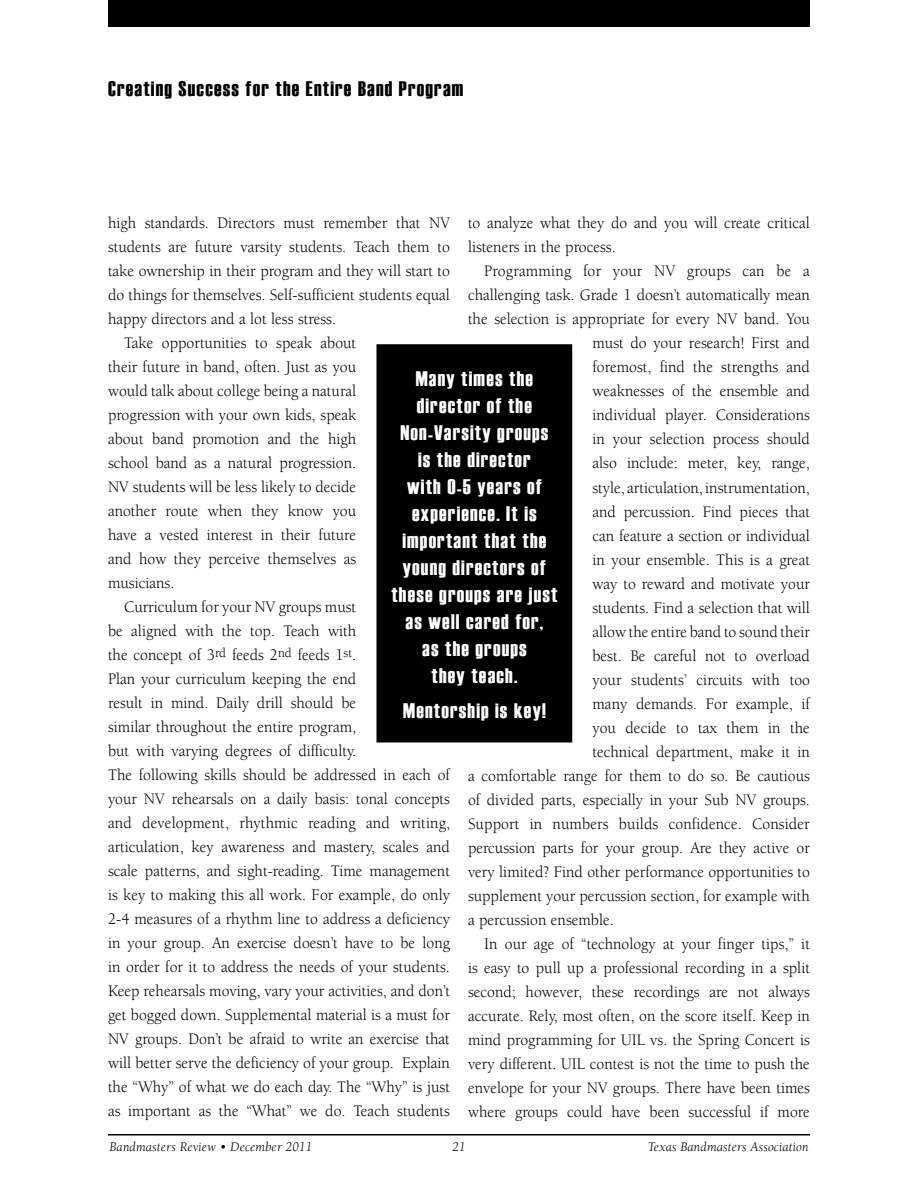
<style>
.page{position:relative;width:918px;height:1188px;background:#fff}
.page>*{position:absolute;margin:0;border:0;box-sizing:border-box;transform-origin:0 0}
.t1{font:21px/27px "Haettenschweiler";letter-spacing:.06em;color:#fff;text-align:center}
.t2{font:21px "Haettenschweiler";letter-spacing:.06em;color:#000}
.t3{font:16.5px "Berkeley";color:#000;scale:.95 1}
.t4{font:italic 13.5px "Berkeley";letter-spacing:.01em;color:#000}
</style>
<div class="page">
<hr style="left:108px;top:1134px;width:702px;height:2px;background:#000">
<div style="left:108px;top:0;width:702px;height:27px;background:#000"></div>
<div style="left:377px;top:345px;width:195px;height:397px;background:#000"></div>
<div style="left:376px;top:344px;width:196px;height:398px;border:2px solid #000"></div>
<p class="t2" style="left:108px;top:76px;width:357px">Creating Success for the Entire Band Program</p>
<p class="t3" style="left:108px;top:214px;width:361px">high standards. Directors must remember that NV</p>
<p class="t3" style="left:108px;top:238px;width:361px">students are future varsity students. Teach them to</p>
<p class="t3" style="left:108px;top:262px;width:362px">take ownership in their program and they will start to</p>
<p class="t3" style="left:108px;top:286px;width:361px">do things for themselves. Self-sufficient students equal</p>
<p class="t3" style="left:108px;top:310px;width:242px">happy directors and a lot less stress.</p>
<p class="t3" style="left:124px;top:334px;width:246px">Take opportunities to speak about</p>
<p class="t3" style="left:108px;top:358px;width:263px">their future in band, often. Just as you</p>
<p class="t3" style="left:108px;top:382px;width:263px">would talk about college being a natural</p>
<p class="t3" style="left:108px;top:406px;width:263px">progression with your own kids, speak</p>
<p class="t3" style="left:108px;top:430px;width:263px">about band promotion and the high</p>
<p class="t3" style="left:108px;top:454px;width:263px">school band as a natural progression.</p>
<p class="t3" style="left:108px;top:478px;width:263px">NV students will be less likely to decide</p>
<p class="t3" style="left:108px;top:502px;width:263px">another route when they know you</p>
<p class="t3" style="left:108px;top:526px;width:263px">have a vested interest in their future</p>
<p class="t3" style="left:108px;top:551px;width:263px">and how they perceive themselves as</p>
<p class="t3" style="left:108px;top:575px;width:71px">musicians.</p>
<p class="t3" style="left:124px;top:599px;width:246px">Curriculum for your NV groups must</p>
<p class="t3" style="left:108px;top:623px;width:263px">be aligned with the top. Teach with</p>
<p class="t3" style="left:108px;top:646px;width:263px">the concept of 3<sup>rd</sup> feeds 2<sup>nd</sup> feeds 1<sup>st</sup>.</p>
<p class="t3" style="left:108px;top:670px;width:263px">Plan your curriculum keeping the end</p>
<p class="t3" style="left:108px;top:694px;width:263px">result in mind. Daily drill should be</p>
<p class="t3" style="left:108px;top:718px;width:263px">similar throughout the entire program,</p>
<p class="t3" style="left:108px;top:742px;width:263px">but with varying degrees of difficulty.</p>
<p class="t3" style="left:108px;top:766px;width:361px">The following skills should be addressed in each of</p>
<p class="t3" style="left:108px;top:790px;width:361px">your NV rehearsals on a daily basis: tonal concepts</p>
<p class="t3" style="left:108px;top:814px;width:362px">and development, rhythmic reading and writing,</p>
<p class="t3" style="left:108px;top:838px;width:362px">articulation, key awareness and mastery, scales and</p>
<p class="t3" style="left:108px;top:862px;width:362px">scale patterns, and sight-reading. Time management</p>
<p class="t3" style="left:108px;top:886px;width:361px">is key to making this all work. For example, do only</p>
<p class="t3" style="left:108px;top:910px;width:361px">2-4 measures of a rhythm line to address a deficiency</p>
<p class="t3" style="left:108px;top:934px;width:362px">in your group. An exercise doesn’t have to be long</p>
<p class="t3" style="left:108px;top:958px;width:361px">in order for it to address the needs of your students.</p>
<p class="t3" style="left:108px;top:983px;width:362px">Keep rehearsals moving, vary your activities, and don’t</p>
<p class="t3" style="left:108px;top:1007px;width:362px">get bogged down. Supplemental material is a must for</p>
<p class="t3" style="left:108px;top:1031px;width:361px">NV groups. Don’t be afraid to write an exercise that</p>
<p class="t3" style="left:108px;top:1055px;width:362px">will better serve the deficiency of your group. Explain</p>
<p class="t3" style="left:108px;top:1079px;width:361px">the “Why” of what we do each day. The “Why” is just</p>
<p class="t3" style="left:108px;top:1103px;width:362px">as important as the “What” we do. Teach students</p>
<p class="t3" style="left:468px;top:215px;width:361px">to analyze what they do and you will create critical</p>
<p class="t3" style="left:468px;top:239px;width:157px">listeners in the process.</p>
<p class="t3" style="left:484px;top:263px;width:344px">Programming for your NV groups can be a</p>
<p class="t3" style="left:468px;top:287px;width:361px">challenging task. Grade 1 doesn’t automatically mean</p>
<p class="t3" style="left:468px;top:311px;width:361px">the selection is appropriate for every NV band. You</p>
<p class="t3" style="left:593px;top:335px;width:230px">must do your research! First and</p>
<p class="t3" style="left:593px;top:359px;width:230px">foremost, find the strengths and</p>
<p class="t3" style="left:593px;top:383px;width:230px">weaknesses of the ensemble and</p>
<p class="t3" style="left:593px;top:407px;width:230px">individual player. Considerations</p>
<p class="t3" style="left:593px;top:431px;width:230px">in your selection process should</p>
<p class="t3" style="left:593px;top:455px;width:230px">also include: meter, key, range,</p>
<p class="t3" style="left:593px;top:479px;width:230px">style, articulation, instrumentation,</p>
<p class="t3" style="left:593px;top:503px;width:230px">and percussion. Find pieces that</p>
<p class="t3" style="left:593px;top:527px;width:230px">can feature a section or individual</p>
<p class="t3" style="left:593px;top:551px;width:230px">in your ensemble. This is a great</p>
<p class="t3" style="left:593px;top:575px;width:230px">way to reward and motivate your</p>
<p class="t3" style="left:593px;top:599px;width:230px">students. Find a selection that will</p>
<p class="t3" style="left:593px;top:623px;width:230px">allow the entire band to sound their</p>
<p class="t3" style="left:593px;top:647px;width:230px">best. Be careful not to overload</p>
<p class="t3" style="left:593px;top:671px;width:230px">your students’ circuits with too</p>
<p class="t3" style="left:593px;top:695px;width:230px">many demands. For example, if</p>
<p class="t3" style="left:593px;top:719px;width:230px">you decide to tax them in the</p>
<p class="t3" style="left:593px;top:743px;width:230px">technical department, make it in</p>
<p class="t3" style="left:468px;top:767px;width:362px">a comfortable range for them to do so. Be cautious</p>
<p class="t3" style="left:468px;top:791px;width:362px">of divided parts, especially in your Sub NV groups.</p>
<p class="t3" style="left:468px;top:815px;width:361px">Support in numbers builds confidence. Consider</p>
<p class="t3" style="left:468px;top:839px;width:361px">percussion parts for your group. Are they active or</p>
<p class="t3" style="left:468px;top:863px;width:361px">very limited? Find other performance opportunities to</p>
<p class="t3" style="left:468px;top:887px;width:362px">supplement your percussion section, for example with</p>
<p class="t3" style="left:468px;top:911px;width:155px">a percussion ensemble.</p>
<p class="t3" style="left:484px;top:935px;width:344px">In our age of “technology at your finger tips,” it</p>
<p class="t3" style="left:468px;top:959px;width:362px">is easy to pull up a professional recording in a split</p>
<p class="t3" style="left:468px;top:983px;width:361px">second; however, these recordings are not always</p>
<p class="t3" style="left:468px;top:1007px;width:362px">accurate. Rely, most often, on the score itself. Keep in</p>
<p class="t3" style="left:468px;top:1031px;width:361px">mind programming for UIL vs. the Spring Concert is</p>
<p class="t3" style="left:468px;top:1055px;width:361px">very different. UIL contest is not the time to push the</p>
<p class="t3" style="left:468px;top:1079px;width:362px">envelope for your NV groups. There have been times</p>
<p class="t3" style="left:468px;top:1103px;width:361px">where groups could have been successful if more</p>
<p class="t1" style="left:391px;top:364px;width:168px">Many times the director of the<br>Non-Varsity groups<br>is the director<br>with 0-5 years of experience. It is important that the young directors of these groups are just as well cared for,<br>as the groups<br>they teach.</p>
<p class="t1" style="left:403px;top:696px;width:144px">Mentorship is key!</p>
<p class="t4" style="left:110px;top:1140px;width:204px">Bandmasters Review • December 2011</p>
<p class="t4" style="left:452px;top:1140px;width:15px">21</p>
<p class="t4" style="left:648px;top:1140px;width:162px">Texas Bandmasters Association</p>
</div>
